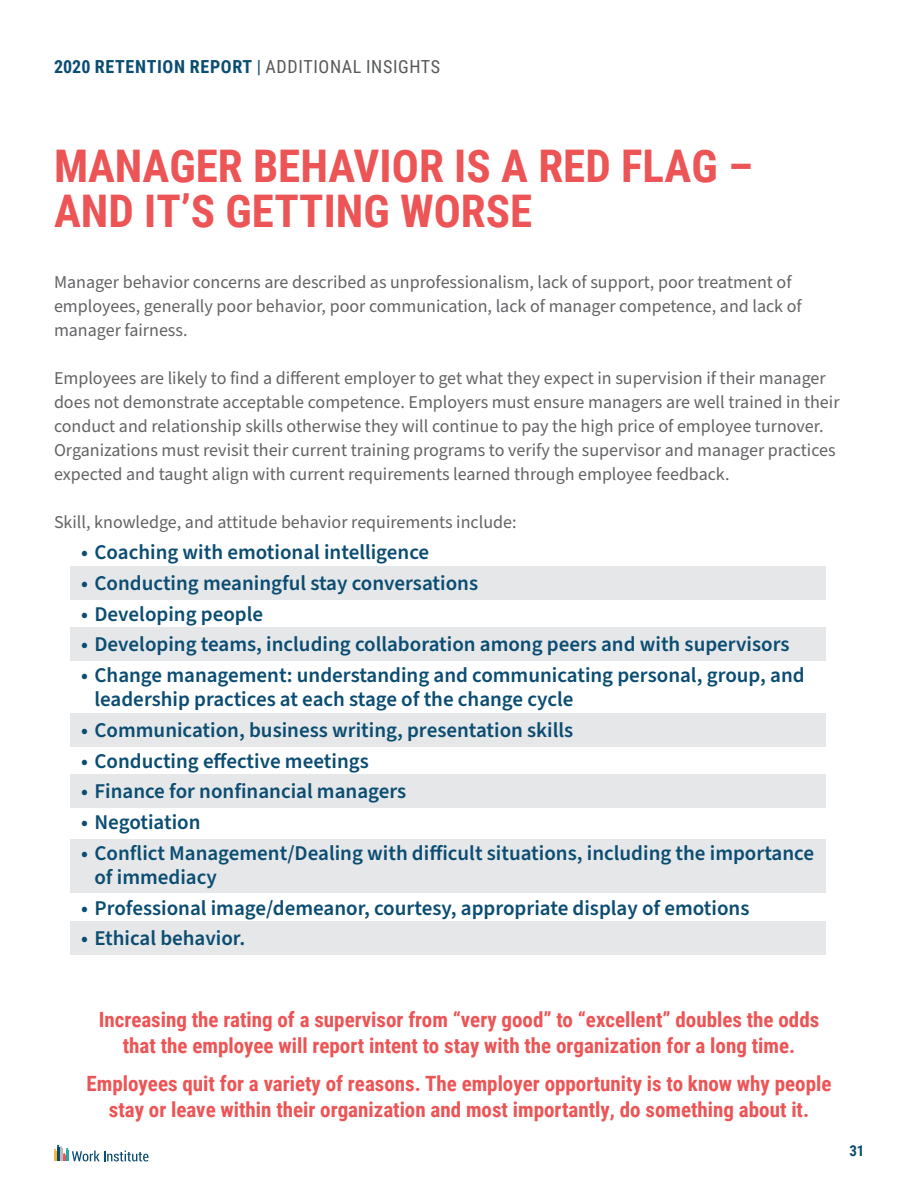
<style>
.page{position:relative;width:918px;height:1188px;background:#fff}
.page>*{position:absolute;margin:0;border:0;box-sizing:border-box;transform-origin:0 0}
.t1{font:700 45px/45px "Roboto Condensed";color:#ec5455}
.t2{font:600 21px/24px "Source Sans Pro";color:#0b4d72}
.t3{font:700 21px/25.2px "Roboto Condensed";color:#ec5455;text-align:center}
.t4{font:18px/24px "Source Sans Pro";color:#636366}
.t5{font:700 18px "Roboto Condensed";letter-spacing:.035em;color:#0b4d72}
.t6{font:700 15px "Roboto Condensed";color:#0b4d72}
.s1{font-weight:400}
.s2{font-weight:400;color:#57585a}
</style>
<div class="page">
<svg style="left:54px;top:1145px;width:94px;height:16px"></svg>
<div style="left:70px;top:566px;width:756px;height:34px;background:#e6e7e9"></div>
<div style="left:70px;top:627px;width:756px;height:34px;background:#e6e7e9"></div>
<div style="left:70px;top:713px;width:756px;height:34px;background:#e6e7e9"></div>
<div style="left:70px;top:774px;width:756px;height:34px;background:#e6e7e9"></div>
<div style="left:70px;top:839px;width:756px;height:54px;background:#e6e7e9"></div>
<div style="left:70px;top:921px;width:756px;height:34px;background:#e6e7e9"></div>
<p class="t5" style="left:54px;top:54px;width:388px">2020 RETENTION REPORT <span class="s1">|</span> <span class="s2">ADDITIONAL INSIGHTS</span></p>
<h1 class="t1" style="left:54px;top:142px;width:700px">MANAGER BEHAVIOR IS A RED FLAG –<br>AND IT’S GETTING WORSE</h1>
<p class="t4" style="left:54px;top:271px;width:749px">Manager behavior concerns are described as unprofessionalism, lack of support, poor treatment of employees, generally poor behavior, poor communication, lack of manager competence, and lack of manager fairness.</p>
<p class="t4" style="left:54px;top:367px;width:787px">Employees are likely to find a different employer to get what they expect in supervision if their manager does not demonstrate acceptable competence. Employers must ensure managers are well trained in their conduct and relationship skills otherwise they will continue to pay the high price of employee turnover.<br>Organizations must revisit their current training programs to verify the supervisor and manager practices expected and taught align with current requirements learned through employee feedback.</p>
<p class="t4" style="left:54px;top:511px;width:464px">Skill, knowledge, and attitude behavior requirements include:</p>
<p class="t2" style="left:81px;top:541px;width:350px">• Coaching with emotional intelligence</p>
<p class="t2" style="left:81px;top:572px;width:399px">• Conducting meaningful stay conversations</p>
<p class="t2" style="left:81px;top:602px;width:184px">• Developing people</p>
<p class="t2" style="left:81px;top:633px;width:710px">• Developing teams, including collaboration among peers and with supervisors</p>
<p class="t2" style="left:95px;top:664px;width:712px;text-indent:-14px">• Change management: understanding and communicating personal, group, and leadership practices at each stage of the change cycle</p>
<p class="t2" style="left:81px;top:719px;width:494px">• Communication, business writing, presentation skills</p>
<p class="t2" style="left:81px;top:749px;width:289px">• Conducting effective meetings</p>
<p class="t2" style="left:81px;top:780px;width:327px">• Finance for nonfinancial managers</p>
<p class="t2" style="left:81px;top:811px;width:121px">• Negotiation</p>
<p class="t2" style="left:95px;top:842px;width:721px;text-indent:-14px">• Conflict Management/Dealing with difficult situations, including the importance of immediacy</p>
<p class="t2" style="left:81px;top:896px;width:670px">• Professional image/demeanor, courtesy, appropriate display of emotions</p>
<p class="t2" style="left:81px;top:927px;width:166px">• Ethical behavior.</p>
<p class="t3" style="left:99px;top:1007px;width:722px">Increasing the rating of a supervisor from “very good” to “excellent” doubles the odds that the employee will report intent to stay with the organization for a long time.</p>
<p class="t3" style="left:87px;top:1071px;width:746px">Employees quit for a variety of reasons. The employer opportunity is to know why people stay or leave within their organization and most importantly, do something about it.</p>
<p class="t6" style="left:849px;top:1141px;width:17px">31</p>
</div>
